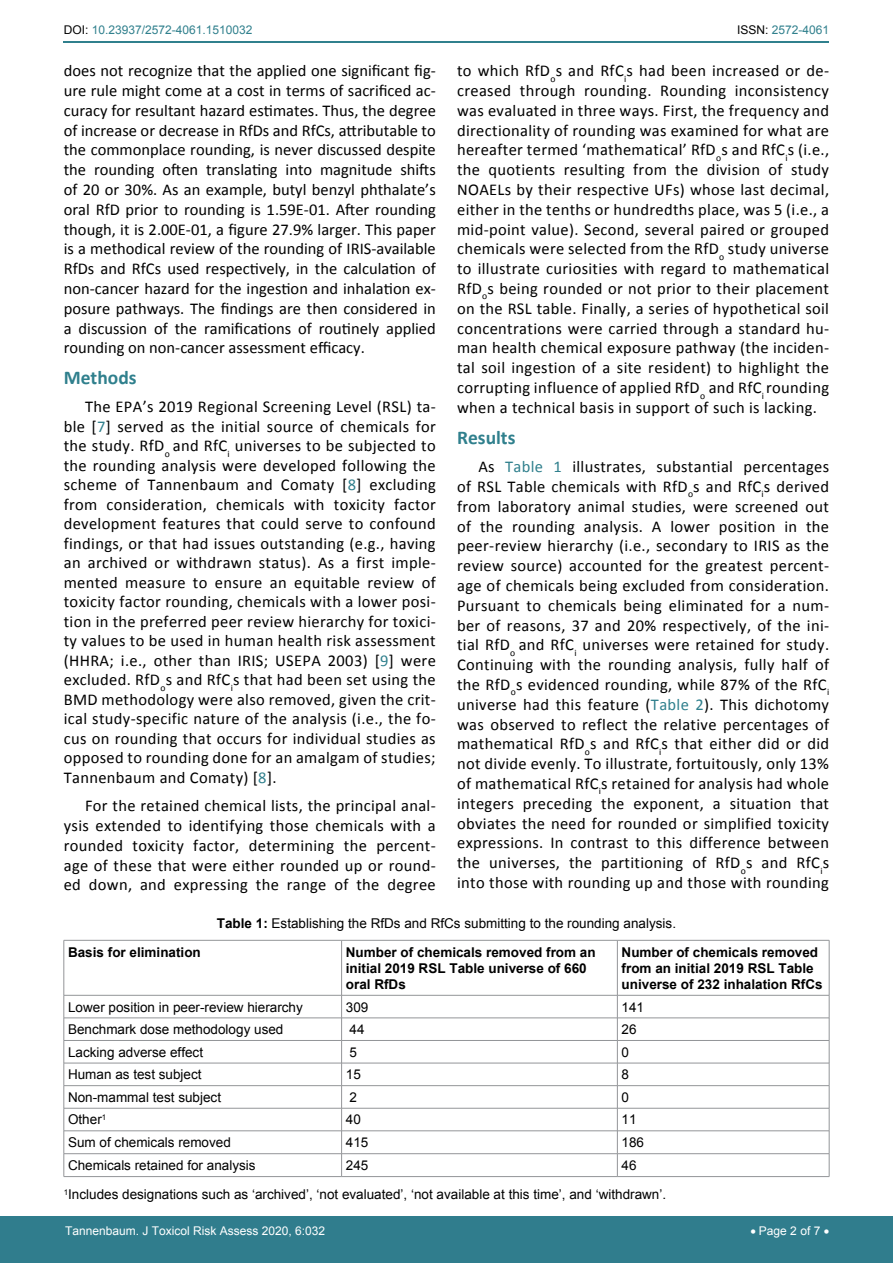
<style>
.page{position:relative;width:893px;height:1263px;background:#fff}
.page>*{position:absolute;margin:0;border:0;box-sizing:border-box;transform-origin:0 0}
.t1{font:700 19.5px "Calibri";color:#30808d}
.t2{font:16.5px/19.8px "Calibri";letter-spacing:.02em;color:#000;text-align:justify}
.t3{font:13.5px/29.2px "Arial";color:#000}
.t4{font:700 13.5px/16.2px "Arial";color:#000}
.t5{font:12px "Arial";color:#fff}
.t6{font:12px "Arial";color:#30808d}
.s1{color:#000}
.s2{color:#30808d}
.s3{font-weight:700}
</style>
<div class="page">
<hr style="left:64px;top:41px;width:765px;height:2px;background:#30808d">
<div style="left:0;top:1217px;width:893px;height:46px;background:#307d8d"></div>
<hr style="left:64px;top:940px;width:278px;height:1px;background:#939598">
<hr style="left:64px;top:940px;width:1px;height:55px;background:#939598">
<hr style="left:342px;top:940px;width:275px;height:1px;background:#939598">
<hr style="left:341px;top:940px;width:1px;height:55px;background:#939598">
<hr style="left:617px;top:940px;width:212px;height:1px;background:#939598">
<hr style="left:617px;top:940px;width:1px;height:55px;background:#939598">
<hr style="left:829px;top:940px;width:1px;height:55px;background:#939598">
<hr style="left:64px;top:995px;width:278px;height:1px;background:#939598">
<hr style="left:342px;top:995px;width:275px;height:1px;background:#939598">
<hr style="left:617px;top:995px;width:212px;height:1px;background:#939598">
<hr style="left:64px;top:1018px;width:278px;height:1px;background:#939598">
<hr style="left:342px;top:1018px;width:275px;height:1px;background:#939598">
<hr style="left:617px;top:1018px;width:212px;height:1px;background:#939598">
<hr style="left:64px;top:1040px;width:278px;height:1px;background:#939598">
<hr style="left:342px;top:1040px;width:275px;height:1px;background:#939598">
<hr style="left:617px;top:1040px;width:212px;height:1px;background:#939598">
<hr style="left:64px;top:1063px;width:278px;height:1px;background:#939598">
<hr style="left:342px;top:1063px;width:275px;height:1px;background:#939598">
<hr style="left:617px;top:1063px;width:212px;height:1px;background:#939598">
<hr style="left:64px;top:1085px;width:278px;height:1px;background:#939598">
<hr style="left:342px;top:1085px;width:275px;height:1px;background:#939598">
<hr style="left:617px;top:1085px;width:212px;height:1px;background:#939598">
<hr style="left:64px;top:1108px;width:278px;height:1px;background:#939598">
<hr style="left:342px;top:1108px;width:275px;height:1px;background:#939598">
<hr style="left:617px;top:1108px;width:212px;height:1px;background:#939598">
<hr style="left:64px;top:1130px;width:278px;height:1px;background:#939598">
<hr style="left:342px;top:1130px;width:275px;height:1px;background:#939598">
<hr style="left:617px;top:1130px;width:212px;height:1px;background:#939598">
<hr style="left:64px;top:1153px;width:278px;height:1px;background:#939598">
<svg style="left:64px;top:995px;width:1px;height:181px"></svg>
<hr style="left:342px;top:1153px;width:275px;height:1px;background:#939598">
<svg style="left:341px;top:995px;width:1px;height:181px"></svg>
<hr style="left:617px;top:1153px;width:212px;height:1px;background:#939598">
<svg style="left:617px;top:995px;width:1px;height:181px"></svg>
<svg style="left:829px;top:995px;width:1px;height:181px"></svg>
<hr style="left:64px;top:1176px;width:278px;height:1px;background:#939598">
<hr style="left:342px;top:1176px;width:275px;height:1px;background:#939598">
<hr style="left:617px;top:1176px;width:212px;height:1px;background:#939598">
<p class="t6" style="left:64px;top:22px;width:190px"><span class="s1">DOI:</span> 10.23937/2572-4061.1510032</p>
<p class="t6" style="left:737px;top:22px;width:94px"><span class="s1">ISSN:</span> 2572-4061</p>
<p class="t2" style="left:64px;top:61px;width:374px">does not recognize that the applied one significant fig&shy;ure rule might come at a cost in terms of sacrificed ac&shy;curacy for resultant hazard estimates. Thus, the degree of increase or decrease in RfDs and RfCs, attributable to the commonplace rounding, is never discussed despite the rounding often translating into magnitude shifts of 20 or 30%. As an example, butyl benzyl phthalate’s oral RfD prior to rounding is 1.59E-01. After rounding though, it is 2.00E-01, a figure 27.9% larger. This paper is a methodical review of the rounding of IRIS-available RfDs and RfCs used respectively, in the calculation of non-cancer hazard for the ingestion and inhalation ex&shy;posure pathways. The findings are then considered in a discussion of the ramifications of routinely applied rounding on non-cancer assessment efficacy.</p>
<p class="t1" style="left:64px;top:365px;width:74px">Methods</p>
<p class="t2" style="left:64px;top:397px;width:374px;text-indent:21px">The EPA’s 2019 Regional Screening Level (RSL) ta&shy;ble [<span class="s2">7</span>] served as the initial source of chemicals for the study. RfD<sub>o</sub> and RfC<sub>i</sub> universes to be subjected to the rounding analysis were developed following the scheme of Tannenbaum and Comaty [<span class="s2">8</span>] excluding from consideration, chemicals with toxicity factor development features that could serve to confound findings, or that had issues outstanding (e.g., having an archived or withdrawn status). As a first imple&shy;mented measure to ensure an equitable review of toxicity factor rounding, chemicals with a lower posi&shy;tion in the preferred peer review hierarchy for toxici&shy;ty values to be used in human health risk assessment (HHRA; i.e., other than IRIS; USEPA 2003) [<span class="s2">9</span>] were excluded. RfD<sub>o</sub>s and RfC<sub>i</sub>s that had been set using the BMD methodology were also removed, given the crit&shy;ical study-specific nature of the analysis (i.e., the fo&shy;cus on rounding that occurs for individual studies as opposed to rounding done for an amalgam of studies; Tannenbaum and Comaty) [<span class="s2">8</span>].</p>
<p class="t2" style="left:64px;top:796px;width:374px;text-indent:21px">For the retained chemical lists, the principal anal&shy;ysis extended to identifying those chemicals with a rounded toxicity factor, determining the percent&shy;age of these that were either rounded up or round&shy;ed down, and expressing the range of the degree</p>
<p class="t2" style="left:457px;top:61px;width:374px">to which RfD<sub>o</sub>s and RfC<sub>i</sub>s had been increased or de&shy;creased through rounding. Rounding inconsistency was evaluated in three ways. First, the frequency and directionality of rounding was examined for what are hereafter termed ‘mathematical’ RfD<sub>o</sub>s and RfC<sub>i</sub>s (i.e., the quotients resulting from the division of study NOAELs by their respective UFs) whose last decimal, either in the tenths or hundredths place, was 5 (i.e., a mid-point value). Second, several paired or grouped chemicals were selected from the RfD<sub>o</sub> study universe to illustrate curiosities with regard to mathematical RfD<sub>o</sub>s being rounded or not prior to their placement on the RSL table. Finally, a series of hypothetical soil concentrations were carried through a standard hu&shy;man health chemical exposure pathway (the inciden&shy;tal soil ingestion of a site resident) to highlight the corrupting influence of applied RfD<sub>o</sub> and RfC<sub>i</sub> rounding when a technical basis in support of such is lacking.</p>
<p class="t1" style="left:457px;top:425px;width:60px">Results</p>
<p class="t2" style="left:457px;top:457px;width:374px;text-indent:21px">As <span class="s2">Table 1</span> illustrates, substantial percentages of RSL Table chemicals with RfD<sub>o</sub>s and RfC<sub>i</sub>s derived from laboratory animal studies, were screened out of the rounding analysis. A lower position in the peer-review hierarchy (i.e., secondary to IRIS as the review source) accounted for the greatest percent&shy;age of chemicals being excluded from consideration.<br>Pursuant to chemicals being eliminated for a num&shy;ber of reasons, 37 and 20% respectively, of the ini&shy;tial RfD<sub>o</sub> and RfC<sub>i</sub> universes were retained for study.<br>Continuing with the rounding analysis, fully half of the RfD<sub>o</sub>s evidenced rounding, while 87% of the RfC<sub>i </sub>universe had this feature (<span class="s2">Table 2</span>). This dichotomy was observed to reflect the relative percentages of mathematical RfD<sub>o</sub>s and RfC<sub>i</sub>s that either did or did not divide evenly. To illustrate, fortuitously, only 13% of mathematical RfC<sub>i</sub>s retained for analysis had whole integers preceding the exponent, a situation that obviates the need for rounded or simplified toxicity expressions. In contrast to this difference between the universes, the partitioning of RfD<sub>o</sub>s and RfC<sub>i</sub>s into those with rounding up and those with rounding</p>
<p class="t3" style="left:217px;top:908px;width:461px"><span class="s3">Table 1:</span> Establishing the RfDs and RfCs submitting to the rounding analysis.</p>
<p class="t4" style="left:68px;top:944px;width:134px">Basis for elimination</p>
<p class="t4" style="left:346px;top:944px;width:251px">Number of chemicals removed from an initial 2019 RSL Table universe of 660 oral RfDs</p>
<p class="t4" style="left:622px;top:944px;width:203px">Number of chemicals removed from an initial 2019 RSL Table universe of 232 inhalation RfCs</p>
<p class="t3" style="left:68px;top:992px;width:236px">Lower position in peer-review hierarchy</p>
<p class="t3" style="left:346px;top:992px;width:24px">309</p>
<p class="t3" style="left:622px;top:992px;width:24px">141</p>
<p class="t3" style="left:68px;top:1015px;width:217px">Benchmark dose methodology used</p>
<p class="t3" style="left:350px;top:1015px;width:17px">44</p>
<p class="t3" style="left:622px;top:1015px;width:17px">26</p>
<p class="t3" style="left:68px;top:1037px;width:137px">Lacking adverse effect</p>
<p class="t3" style="left:350px;top:1037px;width:9px">5</p>
<p class="t3" style="left:622px;top:1037px;width:9px">0</p>
<p class="t3" style="left:68px;top:1060px;width:135px">Human as test subject</p>
<p class="t3" style="left:346px;top:1060px;width:17px">15</p>
<p class="t3" style="left:622px;top:1060px;width:9px">8</p>
<p class="t3" style="left:68px;top:1083px;width:155px">Non-mammal test subject</p>
<p class="t3" style="left:350px;top:1083px;width:9px">2</p>
<p class="t3" style="left:622px;top:1083px;width:9px">0</p>
<p class="t3" style="left:68px;top:1105px;width:40px">Other<sup>1</sup></p>
<p class="t3" style="left:346px;top:1105px;width:17px">40</p>
<p class="t3" style="left:622px;top:1105px;width:17px">11</p>
<p class="t3" style="left:68px;top:1128px;width:164px">Sum of chemicals removed</p>
<p class="t3" style="left:346px;top:1128px;width:24px">415</p>
<p class="t3" style="left:622px;top:1128px;width:24px">186</p>
<p class="t3" style="left:68px;top:1151px;width:189px">Chemicals retained for analysis</p>
<p class="t3" style="left:346px;top:1151px;width:24px">245</p>
<p class="t3" style="left:64px;top:1151px;width:604px;text-indent:558px">46<br><sup>1</sup>Includes designations such as ‘archived’, ‘not evaluated’, ‘not available at this time’, and ‘withdrawn’.</p>
<p class="t5" style="left:65px;top:1223px;width:262px">Tannenbaum. J Toxicol Risk Assess 2020, 6:032</p>
<p class="t5" style="left:750px;top:1223px;width:80px">• Page 2 of 7 •</p>
</div>
